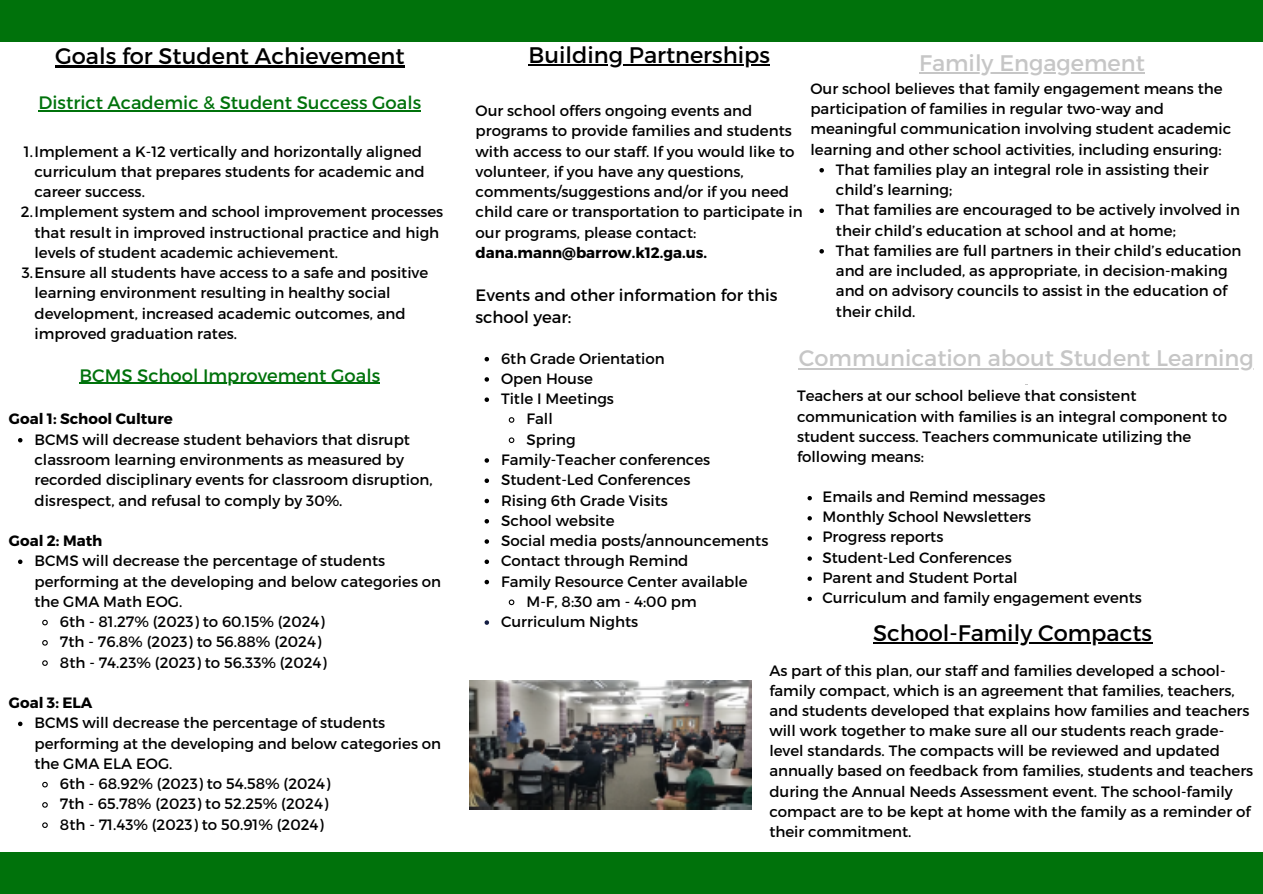
<style>
.page{position:relative;width:1263px;height:894px;background:#fff}
.page>*{position:absolute;margin:0;border:0;box-sizing:border-box;transform-origin:0 0}
.t1{font:22.5px "Montserrat";color:#000}
.t2{font:22.5px "Montserrat";color:#c6c6c6}
.t3{font:18px "Montserrat";color:#00720b}
.t4{font:16.5px/22.5px "Montserrat";color:#000}
.t5{font:15px/20.2px "Montserrat";color:#000}
.t6{font:700 15px "Montserrat";color:#000}
</style>
<div class="page">
<div style="left:0;top:0;width:1262px;height:42px;background:#00720b"></div>
<div style="left:0;top:851px;width:1262px;height:42px;background:#00720b"></div>
<img style="left:469px;top:680px;width:282px;height:129px">
<svg style="left:18px;top:438px;width:4px;height:4px"></svg>
<svg style="left:18px;top:559px;width:4px;height:5px"></svg>
<svg style="left:42px;top:619px;width:6px;height:7px"></svg>
<svg style="left:42px;top:640px;width:6px;height:6px"></svg>
<svg style="left:42px;top:660px;width:6px;height:6px"></svg>
<svg style="left:18px;top:721px;width:4px;height:5px"></svg>
<svg style="left:42px;top:781px;width:6px;height:7px"></svg>
<svg style="left:42px;top:802px;width:6px;height:6px"></svg>
<svg style="left:42px;top:822px;width:6px;height:6px"></svg>
<hr style="left:55px;top:65px;width:350px;height:3px;background:#000">
<hr style="left:39px;top:110px;width:382px;height:1px;background:#00720b">
<hr style="left:79px;top:383px;width:301px;height:1px;background:#00720b">
<svg style="left:485px;top:357px;width:4px;height:4px"></svg>
<svg style="left:485px;top:377px;width:4px;height:4px"></svg>
<svg style="left:485px;top:397px;width:4px;height:5px"></svg>
<svg style="left:508px;top:417px;width:7px;height:6px"></svg>
<svg style="left:508px;top:437px;width:7px;height:6px"></svg>
<svg style="left:485px;top:458px;width:4px;height:4px"></svg>
<svg style="left:485px;top:478px;width:4px;height:5px"></svg>
<svg style="left:485px;top:498px;width:4px;height:5px"></svg>
<svg style="left:485px;top:519px;width:4px;height:4px"></svg>
<svg style="left:485px;top:539px;width:4px;height:4px"></svg>
<svg style="left:485px;top:559px;width:4px;height:5px"></svg>
<svg style="left:485px;top:579px;width:4px;height:5px"></svg>
<svg style="left:508px;top:599px;width:7px;height:6px"></svg>
<svg style="left:485px;top:620px;width:4px;height:4px"></svg>
<hr style="left:528px;top:64px;width:242px;height:1px;background:#000">
<svg style="left:819px;top:168px;width:5px;height:4px"></svg>
<svg style="left:819px;top:208px;width:5px;height:5px"></svg>
<svg style="left:819px;top:249px;width:5px;height:4px"></svg>
<hr style="left:919px;top:72px;width:226px;height:1px;background:#c6c6c6">
<hr style="left:873px;top:642px;width:279px;height:2px;background:#000">
<svg style="left:807px;top:496px;width:5px;height:4px"></svg>
<svg style="left:807px;top:516px;width:5px;height:4px"></svg>
<svg style="left:807px;top:536px;width:5px;height:4px"></svg>
<svg style="left:807px;top:556px;width:5px;height:4px"></svg>
<svg style="left:807px;top:576px;width:5px;height:4px"></svg>
<svg style="left:807px;top:596px;width:5px;height:5px"></svg>
<hr style="left:799px;top:368px;width:455px;height:2px;background:#c6c6c6">
<p class="t1" style="left:55px;top:42px;width:351px">Goals for Student Achievement</p>
<p class="t3" style="left:39px;top:91px;width:384px">District Academic &amp; Student Success Goals</p>
<p class="t5" style="left:34px;top:140px;width:392px;text-indent:-11px">1.Implement a K-12 vertically and horizontally aligned curriculum that prepares students for academic and career success.</p>
<p class="t5" style="left:34px;top:201px;width:410px;text-indent:-14px">2.Implement system and school improvement processes that result in improved instructional practice and high levels of student academic achievement.</p>
<p class="t5" style="left:34px;top:262px;width:395px;text-indent:-13px">3.Ensure all students have access to a safe and positive learning environment resulting in healthy social development, increased academic outcomes, and improved graduation rates.</p>
<p class="t3" style="left:79px;top:363px;width:302px">BCMS School Improvement Goals</p>
<p class="t6" style="left:9px;top:409px;width:165px">Goal 1: School Culture</p>
<p class="t5" style="left:34px;top:428px;width:400px">BCMS will decrease student behaviors that disrupt classroom learning environments as measured by recorded disciplinary events for classroom disruption, disrespect, and refusal to comply by 30%.</p>
<p class="t6" style="left:9px;top:530px;width:95px">Goal 2: Math</p>
<p class="t5" style="left:34px;top:550px;width:408px">BCMS will decrease the percentage of students performing at the developing and below categories on the GMA Math EOG.</p>
<p class="t5" style="left:60px;top:610px;width:266px">6th - 81.27% (2023) to 60.15% (2024)</p>
<p class="t5" style="left:60px;top:631px;width:263px">7th - 76.8% (2023) to 56.88% (2024)</p>
<p class="t5" style="left:60px;top:651px;width:268px">8th - 74.23% (2023) to 56.33% (2024)</p>
<p class="t6" style="left:9px;top:692px;width:85px">Goal 3: ELA</p>
<p class="t5" style="left:34px;top:712px;width:408px">BCMS will decrease the percentage of students performing at the developing and below categories on the GMA ELA EOG.</p>
<p class="t5" style="left:60px;top:772px;width:272px">6th - 68.92% (2023) to 54.58% (2024)</p>
<p class="t5" style="left:60px;top:793px;width:270px">7th - 65.78% (2023) to 52.25% (2024)</p>
<p class="t5" style="left:60px;top:813px;width:265px">8th - 71.43% (2023) to 50.91% (2024)</p>
<p class="t1" style="left:528px;top:40px;width:243px">Building Partnerships</p>
<p class="t5" style="left:476px;top:100px;width:329px">Our school offers ongoing events and programs to provide families and students with access to our staff. If you would like to volunteer, if you have any questions, comments/suggestions and/or if you need child care or transportation to participate in our programs, please contact:</p>
<p class="t6" style="left:476px;top:243px;width:233px">dana.mann@barrow.k12.ga.us.</p>
<p class="t4" style="left:476px;top:282px;width:304px">Events and other information for this school year:</p>
<p class="t2" style="left:919px;top:49px;width:227px">Family Engagement</p>
<p class="t5" style="left:810px;top:77px;width:422px">Our school believes that family engagement means the participation of families in regular two-way and meaningful communication involving student academic learning and other school activities, including ensuring:</p>
<p class="t5" style="left:836px;top:158px;width:374px">That families play an integral role in assisting their child’s learning;</p>
<p class="t5" style="left:836px;top:199px;width:406px">That families are encouraged to be actively involved in their child’s education at school and at home;</p>
<p class="t5" style="left:836px;top:239px;width:407px">That families are full partners in their child’s education and are included, as appropriate, in decision-making and on advisory councils to assist in the education of their child.</p>
<p class="t2" style="left:799px;top:343px;width:456px">Communication about Student Learning</p>
<p class="t5" style="left:797px;top:385px;width:432px">Teachers at our school believe that consistent communication with families is an integral component to student success. Teachers communicate utilizing the following means:</p>
<p class="t5" style="left:501px;top:347px;width:165px">6th Grade Orientation</p>
<p class="t5" style="left:501px;top:367px;width:93px">Open House</p>
<p class="t5" style="left:501px;top:388px;width:114px">Title I Meetings</p>
<p class="t5" style="left:527px;top:408px;width:28px">Fall</p>
<p class="t5" style="left:527px;top:428px;width:51px">Spring</p>
<p class="t5" style="left:501px;top:448px;width:211px">Family-Teacher conferences</p>
<p class="t5" style="left:501px;top:469px;width:191px">Student-Led Conferences</p>
<p class="t5" style="left:501px;top:489px;width:168px">Rising 6th Grade Visits</p>
<p class="t5" style="left:501px;top:509px;width:115px">School website</p>
<p class="t5" style="left:501px;top:529px;width:269px">Social media posts/announcements</p>
<p class="t5" style="left:501px;top:550px;width:189px">Contact through Remind</p>
<p class="t5" style="left:501px;top:570px;width:248px">Family Resource Center available</p>
<p class="t5" style="left:527px;top:590px;width:172px">M-F, 8:30 am - 4:00 pm</p>
<p class="t5" style="left:501px;top:610px;width:139px">Curriculum Nights</p>
<p class="t5" style="left:822px;top:485px;width:224px">Emails and Remind messages</p>
<p class="t5" style="left:822px;top:506px;width:210px">Monthly School Newsletters</p>
<p class="t5" style="left:822px;top:526px;width:122px">Progress reports</p>
<p class="t5" style="left:822px;top:546px;width:191px">Student-Led Conferences</p>
<p class="t5" style="left:822px;top:566px;width:197px">Parent and Student Portal</p>
<p class="t5" style="left:822px;top:586px;width:321px">Curriculum and family engagement events</p>
<p class="t1" style="left:873px;top:617px;width:281px">School-Family Compacts</p>
<p class="t5" style="left:769px;top:659px;width:485px">As part of this plan, our staff and families developed a school&shy;family compact, which is an agreement that families, teachers, and students developed that explains how families and teachers will work together to make sure all our students reach grade&shy;level standards. The compacts will be reviewed and updated annually based on feedback from families, students and teachers during the Annual Needs Assessment event. The school-family compact are to be kept at home with the family as a reminder of their commitment.</p>
</div>
